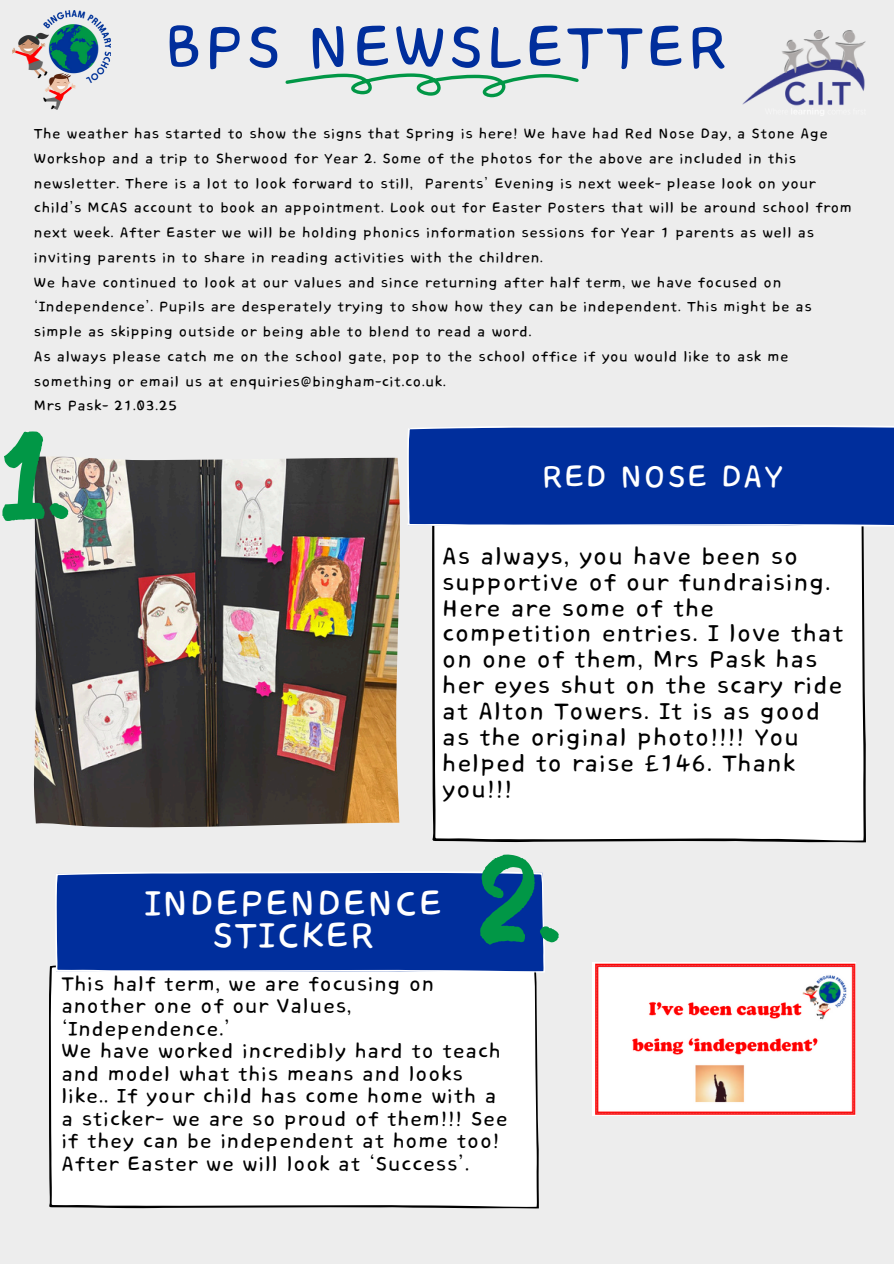
<style>
.page{position:relative;width:894px;height:1264px;background:#fff}
.page>*{position:absolute;margin:0;border:0;box-sizing:border-box;transform-origin:0 0}
.t1{font:120px "Bosk";color:#019746}
.t2{font:76.5px "Core Bandi Face";color:#002e9c}
.t3{font:45.75px "Core Bandi Face";color:#fff}
.t4{font:39.75px "Core Bandi Face";color:#fff}
.t5{font:30px/25.8px "Core Bandi Face";color:#000}
.t6{font:25.5px/22.5px "Core Bandi Face";color:#000}
.t7{font:18px/24.8px "Core Bandi Face";color:#000}
</style>
<div class="page">
<div style="left:0;top:0;width:893px;height:1263px;background:#ededed"></div>
<div style="left:432px;top:526px;width:433px;height:316px;background:#fff"></div>
<img style="left:34px;top:456px;width:366px;height:372px">
<div style="left:407px;top:425px;width:486px;height:101px;background:#002e9c"></div>
<div style="left:49px;top:965px;width:489px;height:243px;background:#fff"></div>
<div style="left:55px;top:871px;width:490px;height:101px;background:#002e9c"></div>
<svg style="left:285px;top:73px;width:293px;height:24px"></svg>
<img style="left:12px;top:10px;width:98px;height:99px">
<img style="left:742px;top:31px;width:123px;height:84px">
<img style="left:592px;top:962px;width:262px;height:153px">
<p class="t2" style="left:164px;top:8px;width:566px">BPS NEWSLETTER</p>
<h1 class="t7" style="left:34px;top:122px;width:819px">The weather has started to show the signs that Spring is here! We have had Red Nose Day, a Stone Age Workshop and a trip to Sherwood for Year 2. Some of the photos for the above are included in this newsletter. There is a lot to look forward to still, Parents’ Evening is next week- please look on your child’s MCAS account to book an appointment. Look out for Easter Posters that will be around school from next week. After Easter we will be holding phonics information sessions for Year 1 parents as well as inviting parents in to share in reading activities with the children.</h1>
<h4 class="t7" style="left:34px;top:270px;width:779px">We have continued to look at our values and since returning after half term, we have focused on ‘Independence’. Pupils are desperately trying to show how they can be independent. This might be as simple as skipping outside or being able to blend to read a word.</h4>
<h5 class="t7" style="left:34px;top:345px;width:756px">As always please catch me on the school gate, pop to the school office if you would like to ask me something or email us at enquiries@bingham-cit.co.uk.</h5>
<p class="t7" style="left:34px;top:394px;width:145px">Mrs Pask- 21.03.25</p>
<p class="t1" style="left:0;top:429px;width:72px">1.</p>
<p class="t4" style="left:541px;top:456px;width:243px">RED NOSE DAY</p>
<p class="t5" style="left:442px;top:544px;width:404px">As always, you have been so supportive of our fundraising.<br>Here are some of the competition entries. I love that on one of them, Mrs Pask has her eyes shut on the scary ride at Alton Towers. It is as good as the original photo!!!! You helped to raise £146. Thank you!!!</p>
<p class="t3" style="left:144px;top:880px;width:301px">INDEPENDENCE</p>
<p class="t3" style="left:212px;top:911px;width:165px">STICKER</p>
<p class="t1" style="left:477px;top:852px;width:85px">2.</p>
<p class="t6" style="left:61px;top:973px;width:448px">This half term, we are focusing on another one of our Values, ‘Independence.’<br>We have worked incredibly hard to teach and model what this means and looks like.. If your child has come home with a a sticker- we are so proud of them!!! See if they can be independent at home too!<br>After Easter we will look at ‘Success’.</p>
</div>
